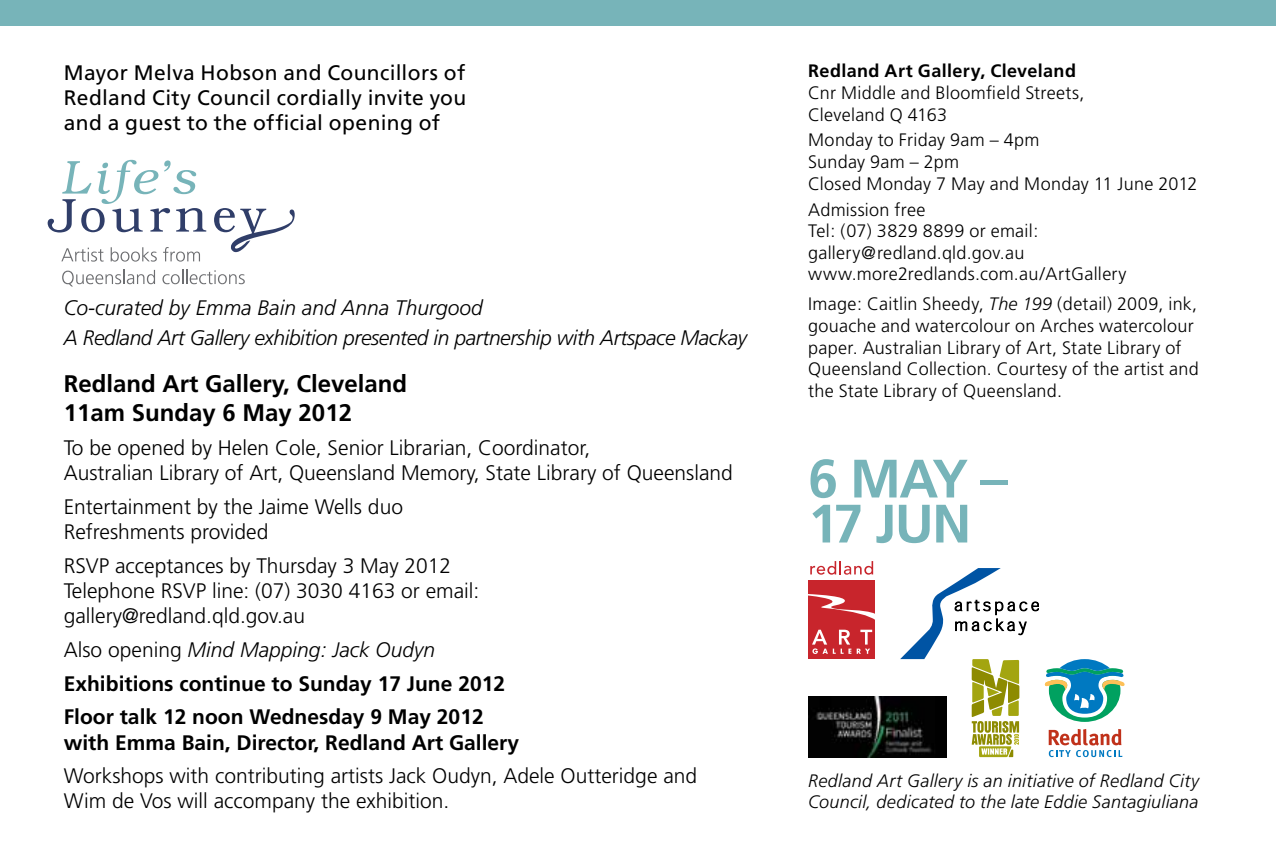
<style>
.page{position:relative;width:1276px;height:851px;background:#fff}
.page>*{position:absolute;margin:0;border:0;box-sizing:border-box;transform-origin:0 0}
.t1{font:700 54px/45px "Frutiger";letter-spacing:-.03em;color:#77b4b9}
.t2{font:700 24px/28.8px "Frutiger";color:#000}
.t3{font:300 21px/25.2px "Frutiger";color:#000}
.t4{font:700 21px/33.6px "Frutiger";color:#000}
.t5{font:italic 300 21px/29.4px "Frutiger";letter-spacing:-.02em;color:#000}
.t6{font:21px/25.2px "Frutiger";letter-spacing:.015em;color:#000;text-align:justify}
.t7{font:300 18px/21.6px "Frutiger";letter-spacing:.015em;color:#000}
.t8{font:italic 300 18px/21.6px "Frutiger";letter-spacing:.015em;color:#000}
.t9{font:700 18px "Frutiger";letter-spacing:.025em;color:#000}
.s1{font-weight:300}
.s2{font-weight:300;font-style:italic}
.s3{font-style:italic}
</style>
<div class="page">
<svg style="left:61px;top:247px;width:43px;height:14px"></svg>
<svg style="left:111px;top:247px;width:8px;height:14px"></svg>
<svg style="left:120px;top:251px;width:9px;height:10px"></svg>
<svg style="left:131px;top:251px;width:9px;height:10px"></svg>
<svg style="left:142px;top:247px;width:15px;height:14px"></svg>
<svg style="left:163px;top:247px;width:12px;height:14px"></svg>
<svg style="left:176px;top:251px;width:9px;height:10px"></svg>
<svg style="left:187px;top:251px;width:13px;height:10px"></svg>
<svg style="left:62px;top:270px;width:93px;height:16px"></svg>
<svg style="left:162px;top:274px;width:7px;height:10px"></svg>
<svg style="left:171px;top:274px;width:9px;height:10px"></svg>
<svg style="left:182px;top:270px;width:34px;height:14px"></svg>
<svg style="left:218px;top:274px;width:9px;height:10px"></svg>
<svg style="left:229px;top:274px;width:16px;height:10px"></svg>
<svg style="left:48px;top:160px;width:158px;height:72px"></svg>
<svg style="left:214px;top:208px;width:81px;height:44px"></svg>
<svg style="left:1045px;top:659px;width:79px;height:62px"></svg>
<svg style="left:1048px;top:729px;width:74px;height:28px"></svg>
<div style="left:808px;top:580px;width:66px;height:79px;background:#c8252c"></div>
<svg style="left:812px;top:629px;width:60px;height:25px"></svg>
<svg style="left:810px;top:561px;width:63px;height:13px"></svg>
<svg style="left:808px;top:594px;width:66px;height:25px"></svg>
<img style="left:808px;top:696px;width:92px;height:61px">
<svg style="left:900px;top:568px;width:139px;height:189px"></svg>
<div style="left:0;top:0;width:1276px;height:26px;background:#77b4b9"></div>
<p class="t6" style="left:64px;top:60px;width:404px">Mayor Melva Hobson and Councillors of Redland City Council cordially invite you and a guest to the official opening of</p>
<p class="t5" style="left:64px;top:293px;width:685px">Co-curated by Emma Bain and Anna Thurgood<br>A Redland Art Gallery exhibition presented in partnership with Artspace Mackay</p>
<h2 class="t2" style="left:64px;top:369px;width:345px">Redland Art Gallery, Cleveland<br>11am Sunday 6 May 2012</h2>
<p class="t3" style="left:64px;top:435px;width:670px">To be opened by Helen Cole, Senior Librarian, Coordinator,<br>Australian Library of Art, Queensland Memory, State Library of Queensland</p>
<p class="t3" style="left:64px;top:494px;width:341px">Entertainment by the Jaime Wells duo<br>Refreshments provided</p>
<p class="t3" style="left:64px;top:553px;width:417px">RSVP acceptances by Thursday 3 May 2012<br>Telephone RSVP line: (07) 3030 4163 or email: gallery@redland.qld.gov.au</p>
<p class="t4" style="left:64px;top:632px;width:443px"><span class="s1">Also opening</span> <span class="s2">Mind Mapping: Jack Oudyn<br></span>Exhibitions continue to Sunday 17 June 2012<br>Floor talk 12 noon Wednesday 9 May 2012</p>
<p class="t4" style="left:64px;top:725px;width:457px">with Emma Bain, Director, Redland Art Gallery</p>
<p class="t3" style="left:64px;top:763px;width:635px">Workshops with contributing artists Jack Oudyn, Adele Outteridge and<br>Wim de Vos will accompany the exhibition.</p>
<p class="t9" style="left:808px;top:60px;width:269px">Redland Art Gallery, Cleveland</p>
<p class="t7" style="left:808px;top:82px;width:278px">Cnr Middle and Bloomfield Streets,<br>Cleveland Q 4163</p>
<p class="t7" style="left:808px;top:130px;width:391px">Monday to Friday 9am – 4pm<br>Sunday 9am – 2pm<br>Closed Monday 7 May and Monday 11 June 2012</p>
<p class="t7" style="left:808px;top:199px;width:320px">Admission free<br>Tel: (07) 3829 8899 or email: gallery@redland.qld.gov.au www.more2redlands.com.au/ArtGallery</p>
<p class="t7" style="left:808px;top:294px;width:392px">Image: Caitlin Sheedy, <span class="s3">The 199</span> (detail) 2009, ink, gouache and watercolour on Arches watercolour paper. Australian Library of Art, State Library of Queensland Collection. Courtesy of the artist and the State Library of Queensland.</p>
<h1 class="t1" style="left:808px;top:456px;width:200px">6 MAY –<br>17 JUN</h1>
<p class="t8" style="left:808px;top:769px;width:392px">Redland Art Gallery is an initiative of Redland City<br>Council, dedicated to the late Eddie Santagiuliana</p>
</div>
